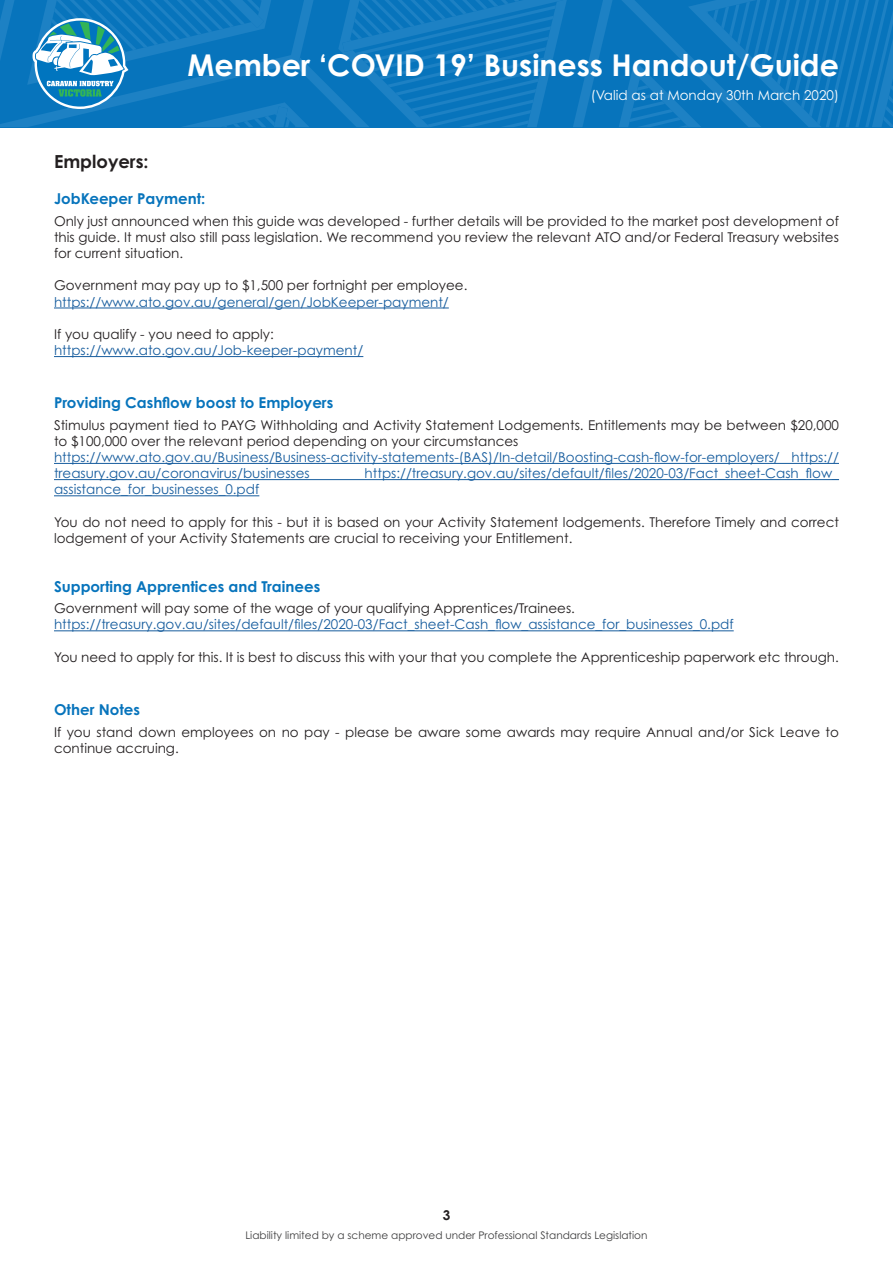
<style>
.page{position:relative;width:893px;height:1263px;background:#fff}
.page>*{position:absolute;margin:0;border:0;box-sizing:border-box;transform-origin:0 0}
.t1{font:700 30px "Century Gothic Pro";color:#fff}
.t2{font:700 18px "Century Gothic Pro";color:#231f20}
.t3{font:700 15px "Century Gothic Pro";color:#0774bc}
.t4{font:13.5px/16.2px "Century Gothic Pro";color:#231f20}
.t5{font:13.5px/16.2px "Century Gothic Pro";color:#175d9e}
.t6{font:13.5px "Century Gothic Pro";color:#fff}
.t7{font:700 13.5px "Century Gothic Pro";color:#231f20}
.t8{font:10.5px "Century Gothic Pro";color:#3e3e3f}
</style>
<div class="page">
<svg style="left:573px;top:0;width:320px;height:128px;background:#0d77be"></svg>
<svg style="left:0;top:0;width:567px;height:127px;background:#167dbf"></svg>
<hr style="left:54px;top:308px;width:395px;height:1px;background:#175d9e">
<hr style="left:54px;top:356px;width:309px;height:1px;background:#175d9e">
<hr style="left:54px;top:463px;width:785px;height:1px;background:#175d9e">
<hr style="left:54px;top:479px;width:785px;height:1px;background:#175d9e">
<hr style="left:54px;top:495px;width:205px;height:1px;background:#175d9e">
<hr style="left:54px;top:630px;width:680px;height:1px;background:#175d9e">
<p class="t1" style="left:187px;top:47px;width:653px">Member ‘COVID 19’ Business Handout/Guide</p>
<p class="t6" style="left:591px;top:87px;width:250px">(Valid as at Monday 30th March 2020)</p>
<p class="t2" style="left:54px;top:151px;width:96px">Employers:</p>
<p class="t3" style="left:54px;top:189px;width:153px">JobKeeper Payment:</p>
<p class="t4" style="left:54px;top:212px;width:786px;text-align:justify">Only just announced when this guide was developed - further details will be provided to the market post development of this guide. It must also still pass legislation. We recommend you review the relevant ATO and/or Federal Treasury websites for current situation.</p>
<p class="t4" style="left:54px;top:277px;width:415px">Government may pay up to $1,500 per fortnight per employee.</p>
<p class="t5" style="left:54px;top:293px;width:396px">https://www.ato.gov.au/general/gen/JobKeeper-payment/</p>
<p class="t4" style="left:54px;top:326px;width:221px">If you qualify - you need to apply:</p>
<p class="t5" style="left:54px;top:342px;width:311px">https://www.ato.gov.au/Job-keeper-payment/</p>
<p class="t3" style="left:54px;top:393px;width:281px">Providing Cashflow boost to Employers</p>
<p class="t4" style="left:54px;top:416px;width:786px">Stimulus payment tied to PAYG Withholding and Activity Statement Lodgements. Entitlements may be between $20,000 to $100,000 over the relevant period depending on your circumstances</p>
<p class="t5" style="left:54px;top:449px;width:786px">https://www.ato.gov.au/Business/Business-activity-statements-(BAS)/In-detail/Boosting-cash-flow-for-employers/ https:// treasury.gov.au/coronavirus/businesses</p>
<p class="t5" style="left:365px;top:465px;width:476px">https://treasury.gov.au/sites/default/files/2020-03/Fact_sheet-Cash_flow_</p>
<p class="t5" style="left:54px;top:481px;width:207px">assistance_for_businesses_0.pdf</p>
<p class="t4" style="left:54px;top:514px;width:786px">You do not need to apply for this - but it is based on your Activity Statement lodgements. Therefore Timely and correct lodgement of your Activity Statements are crucial to receiving your Entitlement.</p>
<p class="t3" style="left:54px;top:577px;width:268px">Supporting Apprentices and Trainees</p>
<p class="t4" style="left:54px;top:600px;width:522px">Government will pay some of the wage of your qualifying Apprentices/Trainees.</p>
<p class="t5" style="left:54px;top:616px;width:681px">https://treasury.gov.au/sites/default/files/2020-03/Fact_sheet-Cash_flow_assistance_for_businesses_0.pdf</p>
<p class="t4" style="left:54px;top:649px;width:786px">You need to apply for this. It is best to discuss this with your that you complete the Apprenticeship paperwork etc through.</p>
<p class="t3" style="left:54px;top:700px;width:88px">Other Notes</p>
<p class="t4" style="left:54px;top:723px;width:786px">If you stand down employees on no pay - please be aware some awards may require Annual and/or Sick Leave to continue accruing.</p>
<p class="t7" style="left:443px;top:1207px;width:9px">3</p>
<p class="t8" style="left:245px;top:1228px;width:404px">Liability limited by a scheme approved under Professional Standards Legislation</p>
</div>
